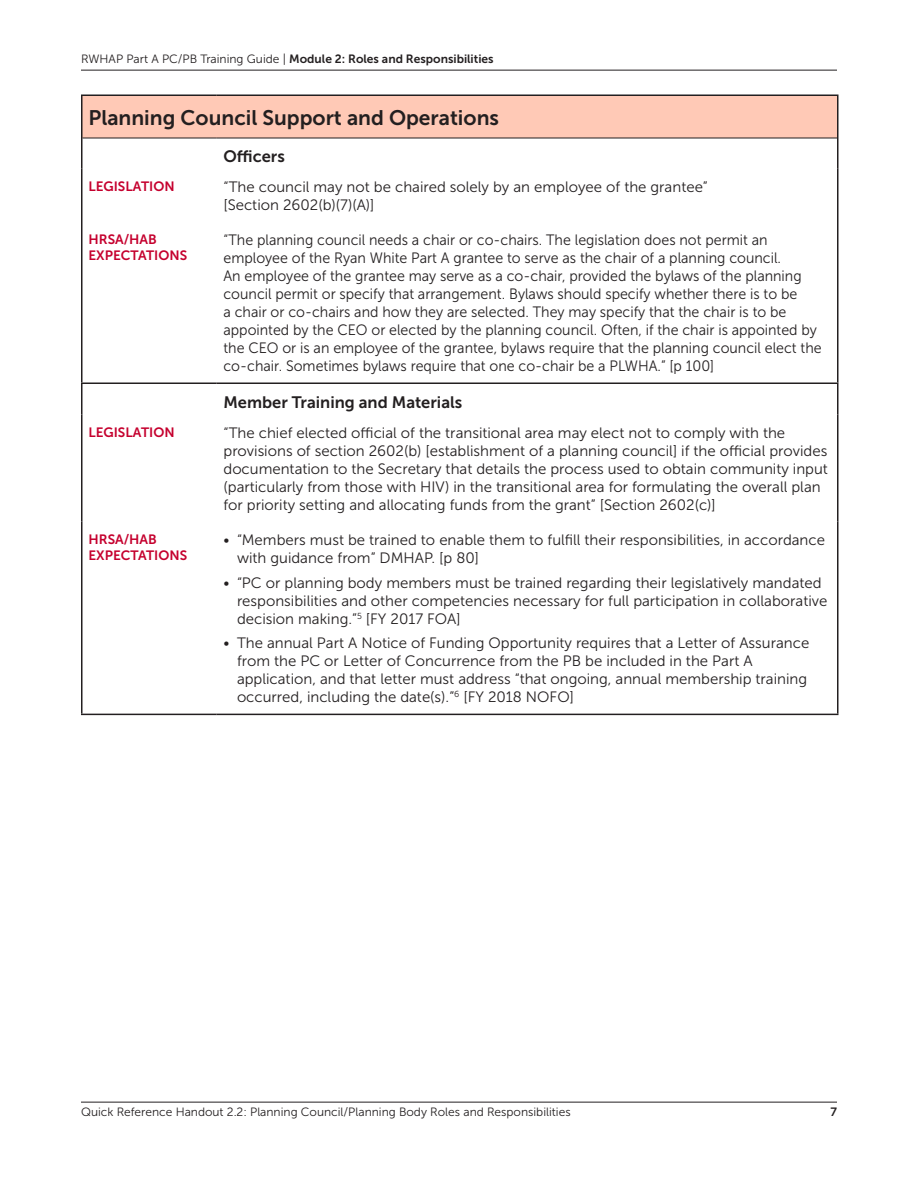
<style>
.page{position:relative;width:918px;height:1188px;background:#fff}
.page>*{position:absolute;margin:0;border:0;box-sizing:border-box;transform-origin:0 0}
.t1{font:21px "Museo Sans 700";color:#231f20}
.table__header{font:16.5px "Museo Sans 700";color:#231f20}
.table__main{font:15px/18px "Museo Sans 300";color:#231f20}
.table__main-2{font:15px/18px "Museo Sans 300";color:#231f20;scale:.95 1}
.table__h2{font:13.5px/16.2px "Museo Sans 700";color:#c5002e}
.t2{font:12px "Museo Sans 300";color:#231f20}
.t3{font:12px "Museo Sans 700";color:#231f20}
.s1{font-family:"Museo Sans 300"}
</style>
<div class="page">
<hr style="left:81px;top:1102px;width:756px;height:1px;background:#231f20">
<hr style="left:81px;top:70px;width:756px;height:1px;background:#231f20">
<div style="left:82px;top:95px;width:756px;height:43px;background:#ffc9b6"></div>
<hr style="left:82px;top:138px;width:135px;height:1px;background:#231f20">
<hr style="left:217px;top:138px;width:620px;height:1px;background:#231f20">
<hr style="left:81px;top:382px;width:136px;height:2px;background:#231f20">
<hr style="left:217px;top:382px;width:621px;height:2px;background:#231f20">
<hr style="left:81px;top:138px;width:1px;height:31px;background:#231f20">
<hr style="left:837px;top:138px;width:1px;height:31px;background:#231f20">
<hr style="left:81px;top:169px;width:1px;height:53px;background:#231f20">
<hr style="left:837px;top:169px;width:1px;height:53px;background:#231f20">
<hr style="left:81px;top:222px;width:1px;height:160px;background:#231f20">
<hr style="left:837px;top:222px;width:1px;height:160px;background:#231f20">
<hr style="left:81px;top:384px;width:1px;height:30px;background:#231f20">
<hr style="left:837px;top:384px;width:1px;height:30px;background:#231f20">
<hr style="left:81px;top:414px;width:1px;height:108px;background:#231f20">
<hr style="left:837px;top:414px;width:1px;height:108px;background:#231f20">
<hr style="left:81px;top:94px;width:136px;height:2px;background:#231f20">
<hr style="left:81px;top:96px;width:1px;height:42px;background:#231f20">
<hr style="left:217px;top:94px;width:621px;height:2px;background:#231f20">
<hr style="left:837px;top:96px;width:1px;height:42px;background:#231f20">
<hr style="left:81px;top:522px;width:1px;height:192px;background:#231f20">
<hr style="left:837px;top:522px;width:1px;height:192px;background:#231f20">
<hr style="left:81px;top:714px;width:136px;height:1px;background:#231f20">
<hr style="left:217px;top:714px;width:621px;height:1px;background:#231f20">
<p class="t3" style="left:81px;top:52px;width:414px"><span class="s1">RWHAP Part A PC/PB Training Guide |</span> Module 2: Roles and Responsibilities</p>
<p class="t1" style="left:88px;top:106px;width:412px">Planning Council Support and Operations</p>
<p class="table__header" style="left:224px;top:147px;width:63px">Officers</p>
<p class="table__h2" style="left:88px;top:178px;width:88px">LEGISLATION</p>
<p class="table__main" style="left:224px;top:178px;width:486px">“The council may not be chaired solely by an employee of the grantee”</p>
<p class="table__main" style="left:224px;top:196px;width:153px">[Section 2602(b)(7)(A)]</p>
<p class="table__h2" style="left:88px;top:231px;width:100px">HRSA/HAB<br>EXPECTATIONS</p>
<p class="table__main-2" style="left:224px;top:231px;width:631px">“The planning council needs a chair or co-chairs. The legislation does not permit an employee of the Ryan White Part A grantee to serve as the chair of a planning council.<br>An employee of the grantee may serve as a co-chair, provided the bylaws of the planning council permit or specify that arrangement. Bylaws should specify whether there is to be<br>a chair or co-chairs and how they are selected. They may specify that the chair is to be appointed by the CEO or elected by the planning council. Often, if the chair is appointed by the CEO or is an employee of the grantee, bylaws require that the planning council elect the co-chair. Sometimes bylaws require that one co-chair be a PLWHA.” [p 100]</p>
<p class="table__header" style="left:224px;top:393px;width:240px">Member Training and Materials</p>
<p class="table__h2" style="left:88px;top:424px;width:88px">LEGISLATION</p>
<p class="table__main" style="left:224px;top:424px;width:606px">“The chief elected official of the transitional area may elect not to comply with the provisions of section 2602(b) [establishment of a planning council] if the official provides documentation to the Secretary that details the process used to obtain community input (particularly from those with HIV) in the transitional area for formulating the overall plan for priority setting and allocating funds from the grant” [Section 2602(c)]</p>
<p class="table__h2" style="left:88px;top:531px;width:100px">HRSA/HAB<br>EXPECTATIONS</p>
<p class="table__main" style="left:237px;top:531px;width:590px;text-indent:-14px">• “Members must be trained to enable them to fulfill their responsibilities, in accordance with guidance from” DMHAP. [p 80]</p>
<p class="table__main" style="left:237px;top:574px;width:592px;text-indent:-14px">• “PC or planning body members must be trained regarding their legislatively mandated responsibilities and other competencies necessary for full participation in collaborative decision making.”<sup>5</sup> [FY 2017 FOA]</p>
<p class="table__main" style="left:237px;top:634px;width:574px;text-indent:-14px">• The annual Part A Notice of Funding Opportunity requires that a Letter of Assurance from the PC or Letter of Concurrence from the PB be included in the Part A application, and that letter must address “that ongoing, annual membership training occurred, including the date(s).”<sup>6</sup> [FY 2018 NOFO]</p>
<p class="t2" style="left:81px;top:1105px;width:491px">Quick Reference Handout 2.2: Planning Council/Planning Body Roles and Responsibilities</p>
<p class="t3" style="left:830px;top:1105px;width:8px">7</p>
</div>
